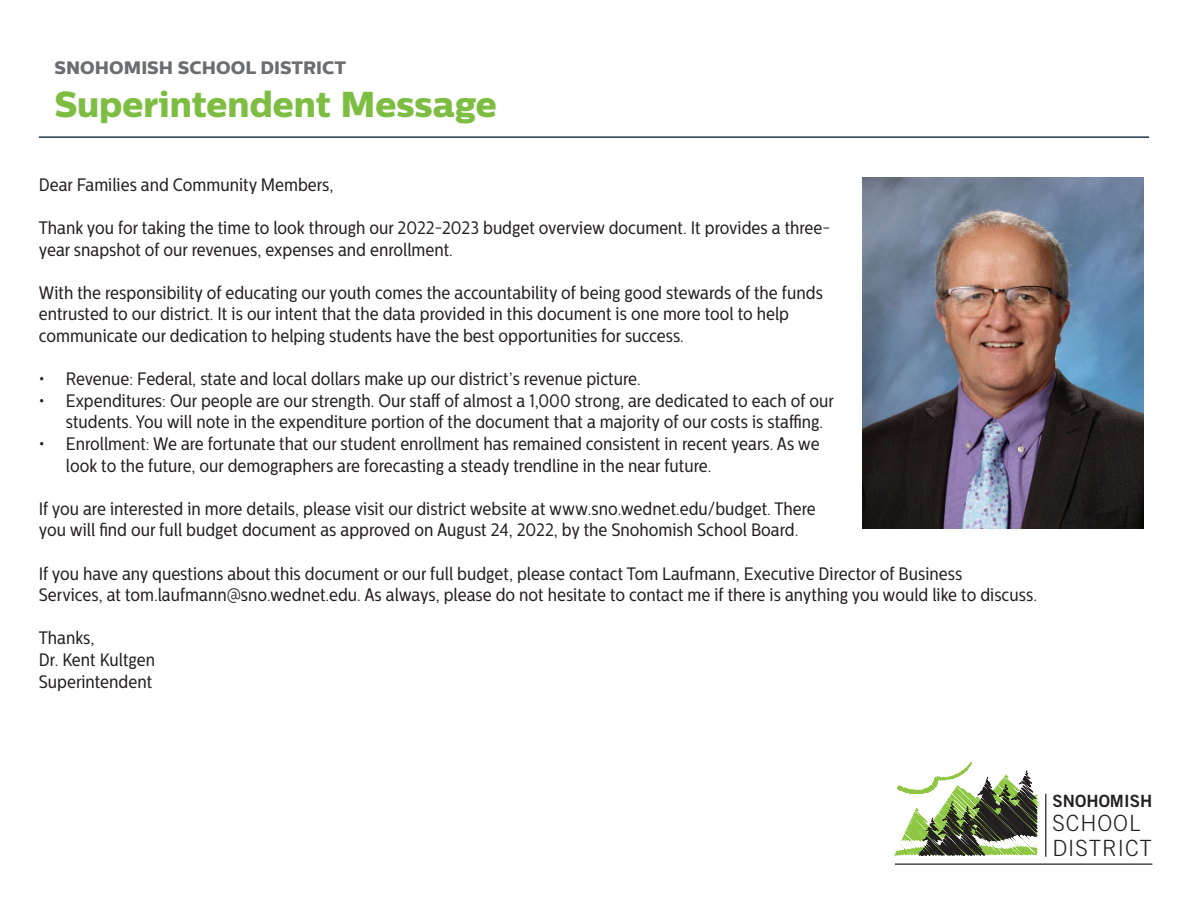
<style>
.page{position:relative;width:1188px;height:918px;background:#fff}
.page>*{position:absolute;margin:0;border:0;box-sizing:border-box;transform-origin:0 0}
.t1{font:36px "Centrale Sans X Bold";color:#7dbd41}
.t2{font:300 22.35px/24.3px "Trade Gothic LT Std";letter-spacing:.04em;color:#231f20}
.t3{font:18px/21.6px "Centrale Sans Cnd";color:#231f20}
.t4{font:18px "Centrale Sans X Bold";color:#6c6d70}
.t5{font:16.95px "Trade Gothic LT Std Bd 2";letter-spacing:.005em;color:#231f20}
</style>
<div class="page">
<img style="left:862px;top:177px;width:282px;height:352px">
<svg style="left:894px;top:763px;width:146px;height:93px"></svg>
<hr style="left:895px;top:864px;width:257px;height:1px;background:#231f20">
<hr style="left:1045px;top:794px;width:1px;height:63px;background:#231f20">
<hr style="left:39px;top:136px;width:1110px;height:2px;background:#213646">
<p class="t4" style="left:55px;top:56px;width:293px">SNOHOMISH SCHOOL DISTRICT</p>
<h1 class="t1" style="left:55px;top:82px;width:444px">Superintendent Message</h1>
<p class="t3" style="left:39px;top:174px;width:296px">Dear Families and Community Members,</p>
<p class="t3" style="left:39px;top:217px;width:793px">Thank you for taking the time to look through our 2022-2023 budget overview document. It provides a three&shy;year snapshot of our revenues, expenses and enrollment.</p>
<p class="t3" style="left:39px;top:282px;width:786px">With the responsibility of educating our youth comes the accountability of being good stewards of the funds entrusted to our district. It is our intent that the data provided in this document is one more tool to help communicate our dedication to helping students have the best opportunities for success.</p>
<p class="t3" style="left:39px;top:368px;width:603px">• Revenue: Federal, state and local dollars make up our district’s revenue picture.</p>
<p class="t3" style="left:66px;top:390px;width:769px;text-indent:-27px">• Expenditures: Our people are our strength. Our staff of almost a 1,000 strong, are dedicated to each of our students. You will note in the expenditure portion of the document that a majority of our costs is staffing.</p>
<p class="t3" style="left:66px;top:433px;width:755px;text-indent:-27px">• Enrollment: We are fortunate that our student enrollment has remained consistent in recent years. As we look to the future, our demographers are forecasting a steady trendline in the near future.</p>
<p class="t3" style="left:39px;top:498px;width:778px">If you are interested in more details, please visit our district website at www.sno.wednet.edu/budget. There you will find our full budget document as approved on August 24, 2022, by the Snohomish School Board.</p>
<p class="t3" style="left:39px;top:563px;width:1000px">If you have any questions about this document or our full budget, please contact Tom Laufmann, Executive Director of Business<br>Services, at tom.laufmann@sno.wednet.edu. As always, please do not hesitate to contact me if there is anything you would like to discuss.</p>
<p class="t3" style="left:39px;top:628px;width:118px">Thanks,<br>Dr. Kent Kultgen<br>Superintendent</p>
<p class="t5" style="left:1052px;top:791px;width:101px">SNOHOMISH</p>
<p class="t2" style="left:1052px;top:811px;width:101px">SCHOOL<br>DISTRICT</p>
</div>
